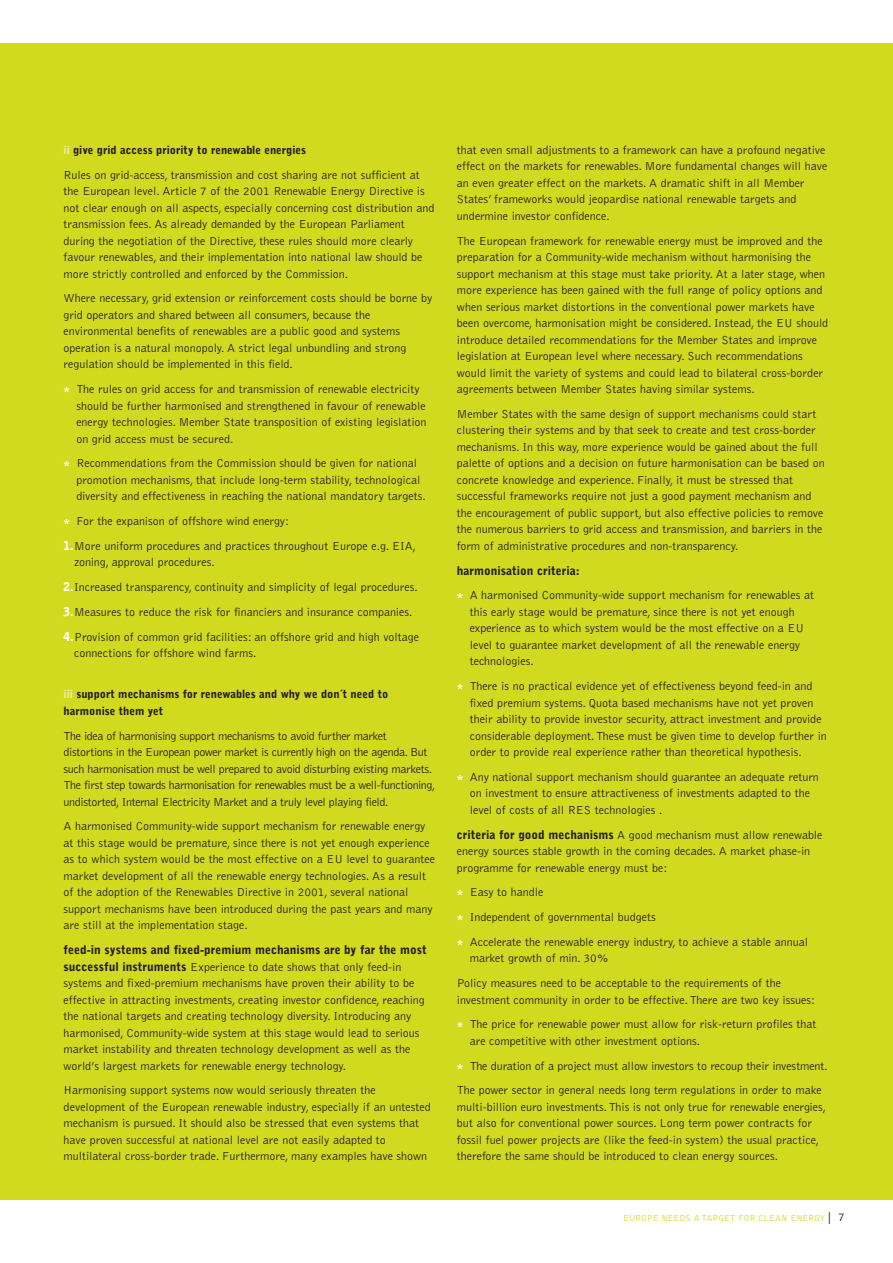
<style>
.page{position:relative;width:893px;height:1263px;background:#fff}
.page>*{position:absolute;margin:0;border:0;box-sizing:border-box;transform-origin:0 0}
.t1{font:300 12px/16.5px "Bell Gothic";color:#231f20}
.t2{font:300 12px/16.5px "Bell Gothic";letter-spacing:-.025em;color:#231f20}
.t3{font:900 11.25px/16.5px "Bell Gothic";color:#231f20}
.t4{font:300 9px "Bell Gothic";color:#d2da20}
.s1{color:#eaeeac}
.s2{font-weight:900;color:#fff}
.s3{font-weight:900}
.s4{font-size:12px;color:#231f20}
</style>
<div class="page">
<div style="left:0;top:43px;width:893px;height:1157px;background:#d2da20"></div>
<p class="t3" style="left:64px;top:143px;width:244px"><span class="s1">ii</span> give grid access priority to renewable energies</p>
<p class="t1" style="left:64px;top:166px;width:373px">Rules on grid-access, transmission and cost sharing are not sufficient at the European level. Article 7 of the 2001 Renewable Energy Directive is not clear enough on all aspects, especially concerning cost distribution and transmission fees. As already demanded by the European Parliament during the negotiation of the Directive, these rules should more clearly favour renewables, and their implementation into national law should be more strictly controlled and enforced by the Commission.</p>
<p class="t1" style="left:64px;top:290px;width:370px">Where necessary, grid extension or reinforcement costs should be borne by grid operators and shared between all consumers, because the environmental benefits of renewables are a public good and systems operation is a natural monopoly. A strict legal unbundling and strong regulation should be implemented in this field.</p>
<p class="t1" style="left:76px;top:380px;width:352px;text-indent:-13px"><span class="s2">*</span> The rules on grid access for and transmission of renewable electricity should be further harmonised and strengthened in favour of renewable energy technologies. Member State transposition of existing legislation on grid access must be secured.</p>
<p class="t1" style="left:76px;top:455px;width:351px;text-indent:-13px"><span class="s2">*</span> Recommendations from the Commission should be given for national promotion mechanisms, that include long-term stability, technological diversity and effectiveness in reaching the national mandatory targets.</p>
<p class="t1" style="left:64px;top:508px;width:354px;line-height:24.8px"><span class="s2">*</span> For the expanison of offshore wind energy:<br><span class="s2">1.</span>More uniform procedures and practices throughout Europe e.g. EIA,</p>
<p class="t1" style="left:64px;top:550px;width:357px;line-height:24.8px;text-indent:11px">zoning, approval procedures.<br><span class="s2">2.</span>Increased transparency, continuity and simplicity of legal procedures.<br><span class="s2">3.</span>Measures to reduce the risk for financiers and insurance companies.<br><span class="s2">4.</span>Provision of common grid facilities: an offshore grid and high voltage</p>
<p class="t1" style="left:74px;top:644px;width:184px">connections for offshore wind farms.</p>
<p class="t3" style="left:64px;top:687px;width:326px"><span class="s1">iii</span> support mechanisms for renewables and why we don´t need to harmonise them yet</p>
<p class="t2" style="left:64px;top:727px;width:373px">The idea of harmonising support mechanisms to avoid further market distortions in the European power market is currently high on the agenda. But such harmonisation must be well prepared to avoid disturbing existing markets.<br>The first step towards harmonisation for renewables must be a well-functioning, undistorted, Internal Electricity Market and a truly level playing field.</p>
<p class="t1" style="left:64px;top:818px;width:373px">A harmonised Community-wide support mechanism for renewable energy at this stage would be premature, since there is not yet enough experience as to which system would be the most effective on a EU level to guarantee market development of all the renewable energy technologies. As a result of the adoption of the Renewables Directive in 2001, several national support mechanisms have been introduced during the past years and many are still at the implementation stage.</p>
<p class="t1" style="left:64px;top:941px;width:365px"><span class="s3">feed-in systems and fixed-premium mechanisms are by far the most successful instruments</span> Experience to date shows that only feed-in systems and fixed-premium mechanisms have proven their ability to be effective in attracting investments, creating investor confidence, reaching the national targets and creating technology diversity. Introducing any harmonised, Community-wide system at this stage would lead to serious market instability and threaten technology development as well as the world’s largest markets for renewable energy technology.</p>
<p class="t1" style="left:64px;top:1082px;width:369px">Harmonising support systems now would seriously threaten the development of the European renewable industry, especially if an untested mechanism is pursued. It should also be stressed that even systems that have proven successful at national level are not easily adapted to multilateral cross-border trade. Furthermore, many examples have shown</p>
<p class="t1" style="left:457px;top:141px;width:372px">that even small adjustments to a framework can have a profound negative effect on the markets for renewables. More fundamental changes will have an even greater effect on the markets. A dramatic shift in all Member States’ frameworks would jeopardise national renewable targets and undermine investor confidence.</p>
<p class="t1" style="left:457px;top:232px;width:373px">The European framework for renewable energy must be improved and the preparation for a Community-wide mechanism without harmonising the support mechanism at this stage must take priority. At a later stage, when more experience has been gained with the full range of policy options and when serious market distortions in the conventional power markets have been overcome, harmonisation might be considered. Instead, the EU should introduce detailed recommendations for the Member States and improve legislation at European level where necessary. Such recommendations would limit the variety of systems and could lead to bilateral cross-border agreements between Member States having similar systems.</p>
<p class="t1" style="left:457px;top:405px;width:369px">Member States with the same design of support mechanisms could start clustering their systems and by that seek to create and test cross-border mechanisms. In this way, more experience would be gained about the full palette of options and a decision on future harmonisation can be based on concrete knowledge and experience. Finally, it must be stressed that successful frameworks require not just a good payment mechanism and the encouragement of public support, but also effective policies to remove the numerous barriers to grid access and transmission, and barriers in the form of administrative procedures and non-transparency.</p>
<p class="t1" style="left:457px;top:558px;width:359px;line-height:24.8px"><span class="s3">harmonisation criteria:<br></span><span class="s2">*</span> A harmonised Community-wide support mechanism for renewables at</p>
<p class="t1" style="left:470px;top:603px;width:336px">this early stage would be premature, since there is not yet enough experience as to which system would be the most effective on a EU level to guarantee market development of all the renewable energy technologies.</p>
<p class="t1" style="left:470px;top:677px;width:359px;text-indent:-13px"><span class="s2">*</span> There is no practical evidence yet of effectiveness beyond feed-in and fixed premium systems. Quota based mechanisms have not yet proven their ability to provide investor security, attract investment and provide considerable deployment.These must be given time to develop further in order to provide real experience rather than theoretical hypothesis.</p>
<p class="t1" style="left:470px;top:768px;width:351px;text-indent:-13px"><span class="s2">*</span> Any national support mechanism should guarantee an adequate return on investment to ensure attractiveness of investments adapted to the level of costs of all RES technologies .</p>
<p class="t1" style="left:457px;top:826px;width:367px"><span class="s3">criteria for good mechanisms</span> A good mechanism must allow renewable energy sources stable growth in the coming decades. A market phase-in programme for renewable energy must be:</p>
<p class="t1" style="left:457px;top:880px;width:353px;line-height:24.8px"><span class="s2">*</span> Easy to handle<br><span class="s2">*</span> Independent of governmental budgets<br><span class="s2">*</span> Accelerate the renewable energy industry, to achieve a stable annual</p>
<p class="t1" style="left:457px;top:946px;width:326px;line-height:24.8px;text-indent:13px">market growth of min. 30%<br>Policy measures need to be acceptable to the requirements of the</p>
<p class="t1" style="left:457px;top:987px;width:361px;line-height:24.8px">investment community in order to be effective.There are two key issues: <span class="s2">*</span> The price for renewable power must allow for risk-return profiles that</p>
<p class="t1" style="left:457px;top:1028px;width:372px;line-height:24.8px;text-indent:13px">are competitive with other investment options.<br><span class="s2">*</span> The duration of a project must allow investors to recoup their investment.<br>The power sector in general needs long term regulations in order to make</p>
<p class="t1" style="left:457px;top:1098px;width:371px">multi-billion euro investments.This is not only true for renewable energies, but also for conventional power sources. Long term power contracts for fossil fuel power projects are (like the feed-in system) the usual practice, therefore the same should be introduced to clean energy sources.</p>
<p class="t4" style="left:623px;top:1212px;width:223px">EUROPE NEEDS A TARGET FOR CLEAN ENERGY <span class="s4">| 7</span></p>
</div>
